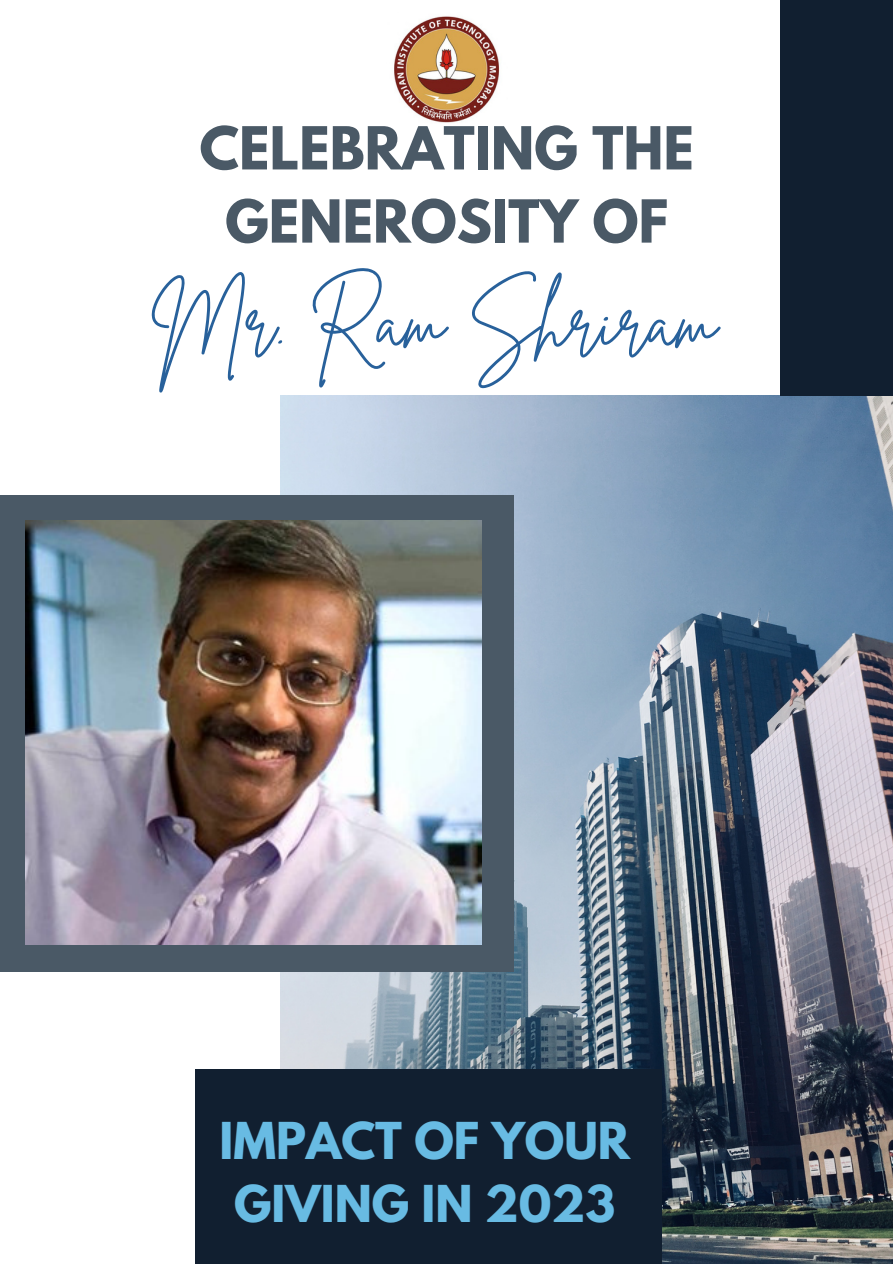
<style>
.page{position:relative;width:893px;height:1264px;background:#fff}
.page>*{position:absolute;margin:0;border:0;box-sizing:border-box;transform-origin:0 0}
.t1{font:75px "Brittany Signature";color:#28619b}
.t2{font:700 52.5px/73.2px "League Spartan";color:#4a5966;text-align:center}
.t3{font:700 45px/63px "League Spartan";color:#68bbe3;text-align:center}
</style>
<div class="page">
<img style="left:280px;top:395px;width:612px;height:868px">
<div style="left:0;top:495px;width:513px;height:476px;background:#4a5966"></div>
<div style="left:195px;top:1068px;width:466px;height:195px;background:#111f30"></div>
<div style="left:780px;top:0;width:112px;height:395px;background:#111f30"></div>
<img style="left:26px;top:521px;width:455px;height:423px">
<img style="left:394px;top:16px;width:106px;height:107px">
<h2 class="t2" style="left:199px;top:118px;width:496px">CELEBRATING THE<br>GENEROSITY OF</h2>
<p class="t1" style="left:151px;top:272px;width:567px">Mr. Ram Shriram</p>
<p class="t3" style="left:219px;top:1115px;width:412px">IMPACT OF YOUR<br>GIVING IN 2023</p>
</div>
